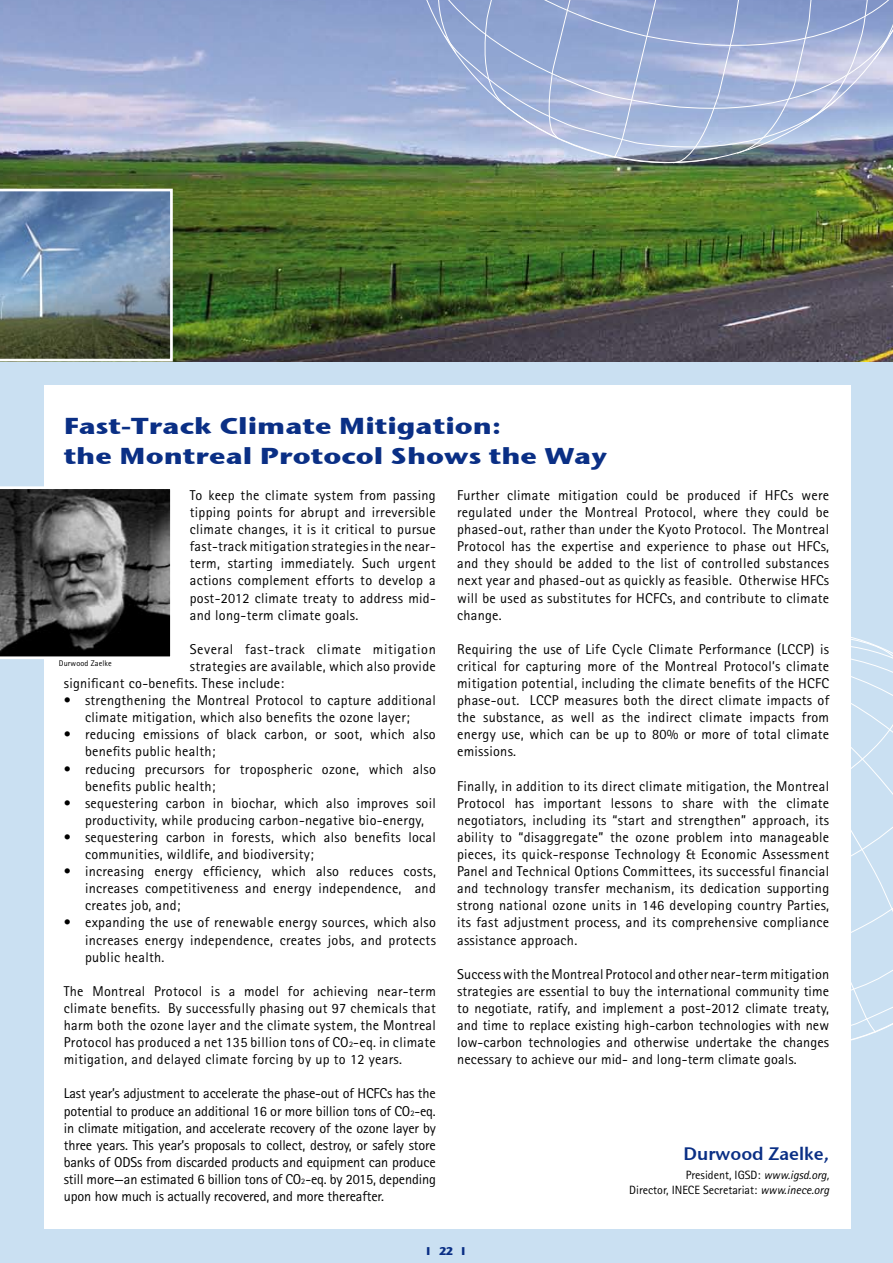
<style>
.page{position:relative;width:893px;height:1263px;background:#cae0f2}
.page>*{position:absolute;margin:0;border:0;box-sizing:border-box;transform-origin:0 0}
.t1{font:22.95px/30.6px "Stone Sans ITCTT Bold";color:#0a2f85;scale:1.22 1}
.t2{font:18px "Stone Sans Sem ITCTT Semi";color:#0a2f85}
.t3{font:14.25px/17.1px "Rotis Sans Serif";letter-spacing:.02em;color:#000;text-align:justify}
.t4{font:14.25px "Rotis Sans Serif";letter-spacing:.04em;color:#000}
.t5{font:12px/14.4px "Rotis Sans Serif";color:#000;text-align:right}
.t6{font:700 11.25px "Stone Sans";color:#0a2f85}
.t7{font:8.25px "Rotis Sans Serif";letter-spacing:.01em;color:#000}
.s1{font-size:8.25px}
.s2{font-style:italic}
</style>
<div class="page">
<div style="left:44px;top:386px;width:806px;height:843px;background:#fff"></div>
<img style="left:0;top:0;width:893px;height:361px">
<svg style="left:0;top:189px;width:173px;height:172px;background:#708798"></svg>
<svg style="left:850px;top:584px;width:43px;height:244px"></svg>
<img style="left:382px;top:0;width:511px;height:189px">
<svg style="left:438px;top:0;width:455px;height:172px;background:#9daccb"></svg>
<svg style="left:0;top:486px;width:171px;height:173px;background:#525252"></svg>
<h1 class="t1" style="left:64px;top:410px;width:447px">Fast-Track Climate Mitigation:<br>the Montreal Protocol Shows the Way</h1>
<p class="t3" style="left:190px;top:486px;width:248px">To keep the climate system from passing tipping points for abrupt and irreversible climate changes, it is it critical to pursue fast-track mitigation strategies in the near&shy;term, starting immediately. Such urgent actions complement efforts to develop a post-2012 climate treaty to address mid&shy;and long-term climate goals.</p>
<p class="t4" style="left:190px;top:641px;width:248px">Several fast-track climate mitigation</p>
<p class="t3" style="left:190px;top:657px;width:248px">strategies are available, which also provide</p>
<p class="t3" style="left:64px;top:674px;width:222px">significant co-benefits. These include:</p>
<p class="t3" style="left:64px;top:692px;width:374px;text-align:center">• strengthening the Montreal Protocol to capture additional climate mitigation, which also benefits the ozone layer;</p>
<p class="t3" style="left:85px;top:726px;width:352px;text-indent:-21px">• reducing emissions of black carbon, or soot, which also benefits public health;</p>
<p class="t3" style="left:85px;top:760px;width:352px;text-indent:-21px">• reducing precursors for tropospheric ozone, which also benefits public health;</p>
<p class="t3" style="left:85px;top:794px;width:352px;text-indent:-21px">• sequestering carbon in biochar, which also improves soil productivity, while producing carbon-negative bio-energy,</p>
<p class="t3" style="left:85px;top:828px;width:352px;text-indent:-21px">• sequestering carbon in forests, which also benefits local communities, wildlife, and biodiversity;</p>
<p class="t3" style="left:85px;top:863px;width:352px;text-indent:-21px">• increasing energy efficiency, which also reduces costs, increases competitiveness and energy independence, and creates job, and;</p>
<p class="t3" style="left:85px;top:914px;width:352px;text-indent:-21px">• expanding the use of renewable energy sources, which also increases energy independence, creates jobs, and protects public health.</p>
<p class="t3" style="left:64px;top:982px;width:374px">The Montreal Protocol is a model for achieving near-term climate benefits. By successfully phasing out 97 chemicals that harm both the ozone layer and the climate system, the Montreal Protocol has produced a net 135 billion tons of CO<span class="s1">2</span>-eq. in climate mitigation, and delayed climate forcing by up to 12 years.</p>
<p class="t3" style="left:64px;top:1085px;width:374px">Last year’s adjustment to accelerate the phase-out of HCFCs has the potential to produce an additional 16 or more billion tons of CO<span class="s1">2</span>-eq. in climate mitigation, and accelerate recovery of the ozone layer by three years. This year’s proposals to collect, destroy, or safely store banks of ODSs from discarded products and equipment can produce still more—an estimated 6 billion tons of CO<span class="s1">2</span>-eq. by 2015, depending upon how much is actually recovered, and more thereafter.</p>
<p class="t7" style="left:59px;top:659px;width:54px">Durwood Zaelke</p>
<p class="t3" style="left:457px;top:486px;width:374px">Further climate mitigation could be produced if HFCs were regulated under the Montreal Protocol, where they could be phased-out, rather than under the Kyoto Protocol. The Montreal Protocol has the expertise and experience to phase out HFCs, and they should be added to the list of controlled substances next year and phased-out as quickly as feasible. Otherwise HFCs will be used as substitutes for HCFCs, and contribute to climate change.</p>
<p class="t3" style="left:457px;top:640px;width:374px">Requiring the use of Life Cycle Climate Performance (LCCP) is critical for capturing more of the Montreal Protocol’s climate mitigation potential, including the climate benefits of the HCFC phase-out. LCCP measures both the direct climate impacts of the substance, as well as the indirect climate impacts from energy use, which can be up to 80% or more of total climate emissions.</p>
<p class="t3" style="left:457px;top:777px;width:374px">Finally, in addition to its direct climate mitigation, the Montreal Protocol has important lessons to share with the climate negotiators, including its “start and strengthen” approach, its ability to “disaggregate” the ozone problem into manageable pieces, its quick-response Technology &amp; Economic Assessment Panel and Technical Options Committees, its successful financial and technology transfer mechanism, its dedication supporting strong national ozone units in 146 developing country Parties, its fast adjustment process, and its comprehensive compliance assistance approach.</p>
<p class="t3" style="left:457px;top:965px;width:374px">Success with the Montreal Protocol and other near-term mitigation strategies are essential to buy the international community time to negotiate, ratify, and implement a post-2012 climate treaty, and time to replace existing high-carbon technologies with new low-carbon technologies and otherwise undertake the changes necessary to achieve our mid- and long-term climate goals.</p>
<p class="t2" style="left:683px;top:1142px;width:147px">Durwood Zaelke,</p>
<p class="t5" style="left:629px;top:1168px;width:201px">President, IGSD: <span class="s2">www.igsd.org,<br></span>Director, INECE Secretariat: <span class="s2">www.inece.org</span></p>
<p class="t6" style="left:427px;top:1243px;width:40px">I 22 I</p>
</div>
